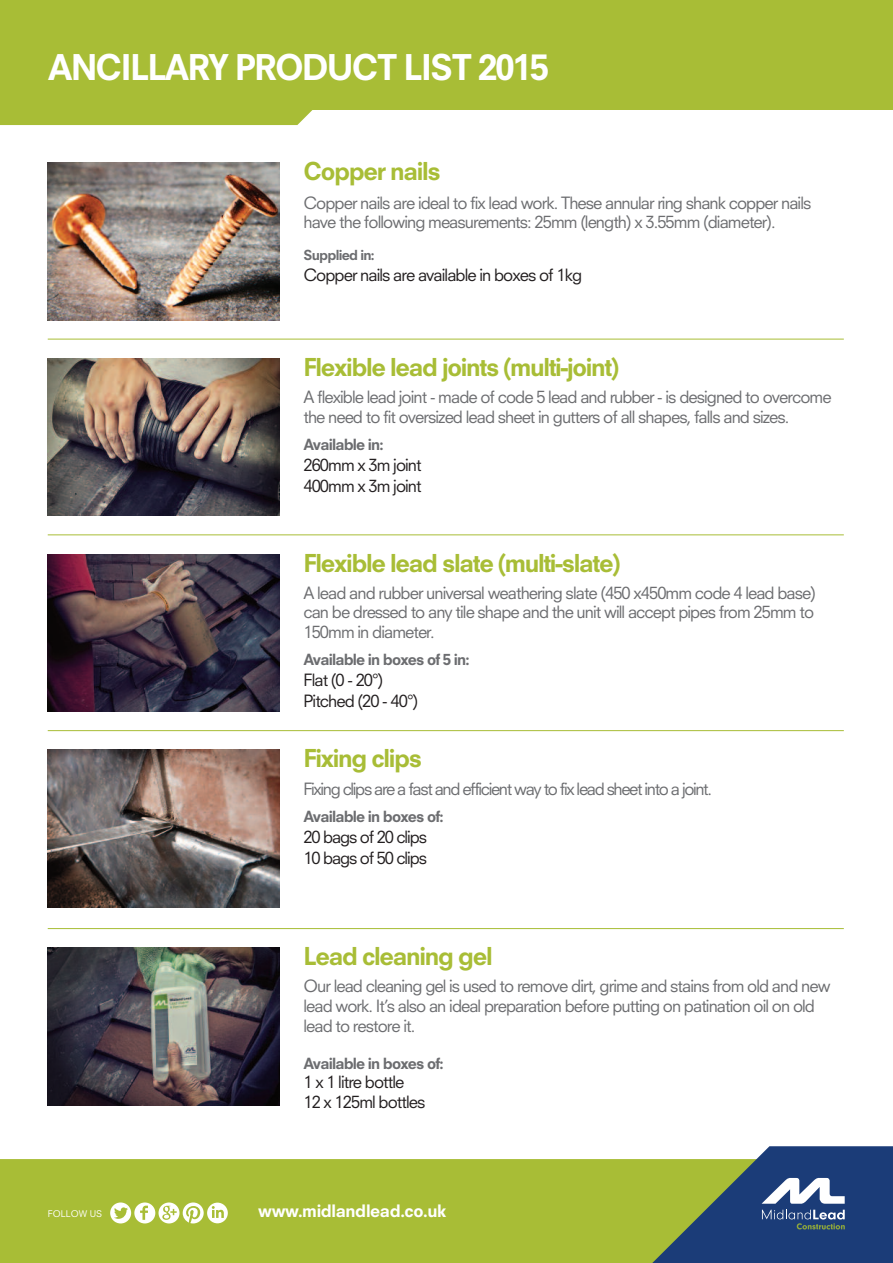
<style>
.page{position:relative;width:893px;height:1263px;background:#fff}
.page>*{position:absolute;margin:0;border:0;box-sizing:border-box;transform-origin:0 0}
.t1{font:800 34.5px "Neuzeit S";letter-spacing:-.055em;color:#fff}
.t2{font:800 24px "Neuzeit S";letter-spacing:-.055em;color:#a8bd36}
.t3{font:800 16.65px "Neuzeit S";letter-spacing:-.025em;color:#fff}
.t4{font:16.5px/19.8px "Neuzeit S";letter-spacing:-.055em;color:#6c6d70}
.t5{font:16.5px/21px "Neuzeit S";letter-spacing:-.055em;color:#231f20}
.t6{font:16.5px "Neuzeit S";letter-spacing:-.08em;color:#6c6d70}
.t7{font:800 15px "Neuzeit S";letter-spacing:-.055em;color:#6c6d70}
.t8{font:800 13.5px "Neuzeit S";letter-spacing:-.055em;color:#6c6d70}
.t9{font:9px "Neuzeit S";color:#fff}
</style>
<div class="page">
<div style="left:469px;top:0;width:424px;height:110px;background:#a8bd36"></div>
<div style="left:0;top:0;width:469px;height:125px;background:#a8bd36"></div>
<div style="left:0;top:1159px;width:589px;height:104px;background:#a8bd36"></div>
<svg style="left:589px;top:1146px;width:304px;height:117px;background:#647d6f"></svg>
<svg style="left:110px;top:1202px;width:118px;height:21px"></svg>
<img style="left:48px;top:163px;width:232px;height:157px">
<img style="left:48px;top:358px;width:232px;height:158px">
<hr style="left:48px;top:339px;width:796px;height:1px;background:#a8bd36">
<img style="left:48px;top:554px;width:232px;height:157px">
<hr style="left:48px;top:534px;width:796px;height:1px;background:#a8bd36">
<img style="left:48px;top:750px;width:232px;height:157px">
<hr style="left:48px;top:730px;width:796px;height:1px;background:#a8bd36">
<img style="left:48px;top:948px;width:232px;height:157px">
<hr style="left:48px;top:928px;width:796px;height:1px;background:#a8bd36">
<h1 class="t1" style="left:48px;top:54px;width:503px">ANCILLARY PRODUCT LIST 2015</h1>
<h2 class="t2" style="left:303px;top:162px;width:139px">Copper nails</h2>
<p class="t4" style="left:303px;top:195px;width:509px;line-height:18.9px">Copper nails are ideal to fix lead work. These annular ring shank copper nails have the following measurements: 25mm (length) x 3.55mm (diameter).</p>
<p class="t8" style="left:303px;top:250px;width:73px">Supplied in:</p>
<p class="t5" style="left:303px;top:266px;width:280px">Copper nails are available in boxes of 1kg</p>
<h2 class="t2" style="left:303px;top:358px;width:317px">Flexible lead joints (multi-joint)</h2>
<p class="t4" style="left:303px;top:388px;width:530px">A flexible lead joint - made of code 5 lead and rubber - is designed to overcome the need to fit oversized lead sheet in gutters of all shapes, falls and sizes.</p>
<p class="t7" style="left:303px;top:438px;width:82px">Available in:</p>
<p class="t5" style="left:303px;top:456px;width:120px">260mm x 3m joint<br>400mm x 3m joint</p>
<h2 class="t2" style="left:303px;top:553px;width:319px">Flexible lead slate (multi-slate)</h2>
<p class="t4" style="left:303px;top:584px;width:514px;text-align:justify">A lead and rubber universal weathering slate (450 x450mm code 4 lead base) can be dressed to any tile shape and the unit will accept pipes from 25mm to 150mm in diameter.</p>
<p class="t7" style="left:303px;top:654px;width:168px">Available in boxes of 5 in:</p>
<p class="t5" style="left:303px;top:671px;width:116px">Flat (0 - 20°)<br>Pitched (20 - 40°)</p>
<h2 class="t2" style="left:303px;top:749px;width:120px">Fixing clips</h2>
<p class="t6" style="left:303px;top:782px;width:410px">Fixing clips are a fast and efficient way to fix lead sheet into a joint.</p>
<p class="t7" style="left:303px;top:811px;width:142px">Available in boxes of:</p>
<p class="t5" style="left:303px;top:828px;width:125px">20 bags of 20 clips<br>10 bags of 50 clips</p>
<h2 class="t2" style="left:303px;top:947px;width:191px">Lead cleaning gel</h2>
<p class="t4" style="left:303px;top:978px;width:529px">Our lead cleaning gel is used to remove dirt, grime and stains from old and new lead work. It’s also an ideal preparation before putting on patination oil on old lead to restore it.</p>
<p class="t7" style="left:303px;top:1057px;width:142px">Available in boxes of:</p>
<p class="t5" style="left:303px;top:1073px;width:123px;line-height:19.8px">1 x 1 litre bottle<br>12 x 125ml bottles</p>
<p class="t9" style="left:48px;top:1210px;width:56px">FOLLOW US</p>
<p class="t3" style="left:258px;top:1204px;width:190px">www.midlandlead.co.uk</p>
</div>
